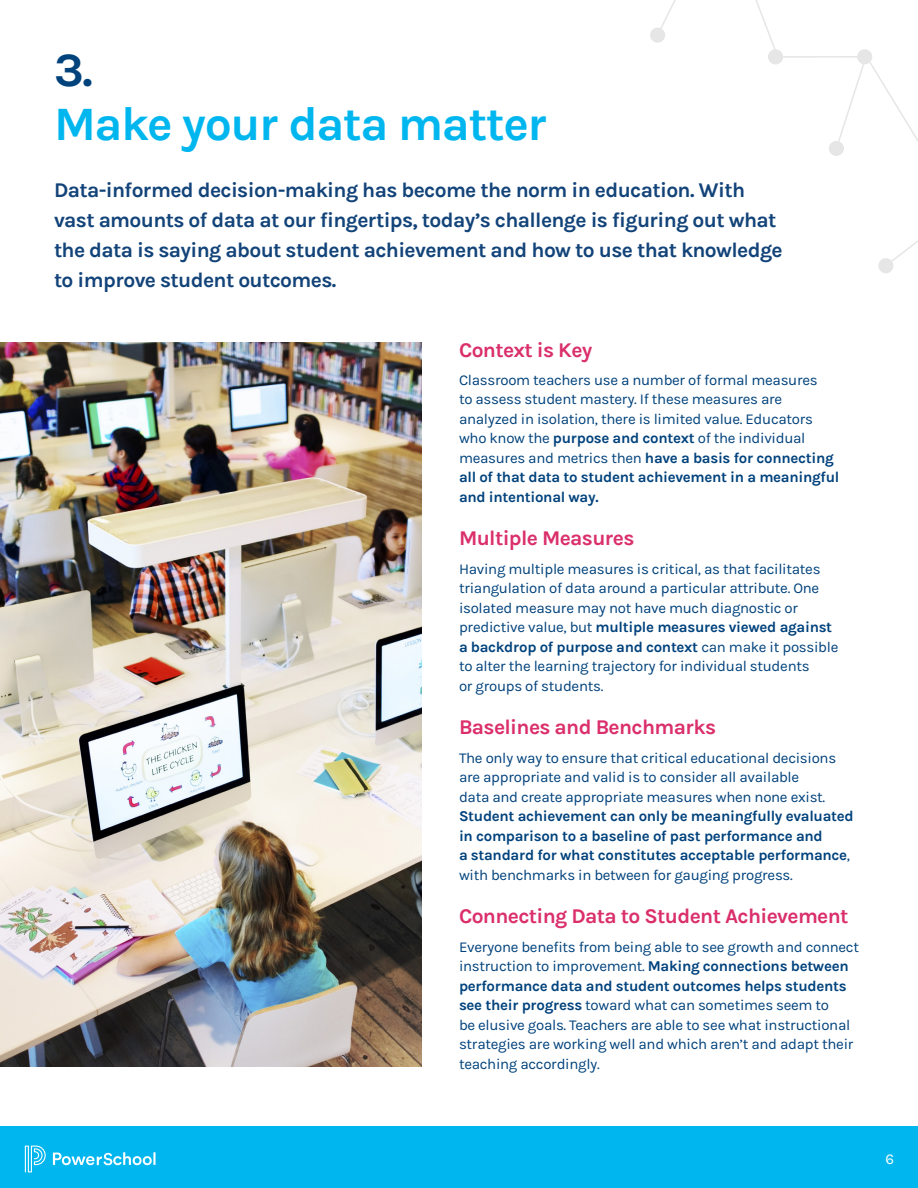
<style>
.page{position:relative;width:918px;height:1188px;background:#fff}
.page>*{position:absolute;margin:0;border:0;box-sizing:border-box;transform-origin:0 0}
.t1{font:700 48px "Karla";letter-spacing:-.03em;color:#00b6ef}
.t2{font:700 48px "Karla";color:#00427c}
.t3{font:700 21px/30px "Karla";letter-spacing:-.03em;color:#124379}
.t4{font:700 21px "Karla";letter-spacing:-.03em;color:#da2f6b}
.t5{font:15px/19.5px "Karla";letter-spacing:-.02em;color:#00427c}
.t6{font:15px "Karla";color:#fff}
.s1{font-weight:700}
</style>
<div class="page">
<img style="left:0;top:342px;width:422px;height:724px">
<div style="left:0;top:1126px;width:918px;height:62px;background:#00b6ef"></div>
<svg style="left:25px;top:1146px;width:21px;height:26px"></svg>
<svg style="left:53px;top:1152px;width:103px;height:13px"></svg>
<div style="left:857px;top:49px;width:15px;height:15px;background:#e7e6e6;border-radius:50%"></div>
<div style="left:829px;top:141px;width:15px;height:15px;background:#e7e6e6;border-radius:50%"></div>
<div style="left:768px;top:49px;width:15px;height:15px;background:#e7e6e6;border-radius:50%"></div>
<svg style="left:755px;top:0;width:23px;height:55px"></svg>
<hr style="left:777px;top:56px;width:91px;height:2px;background:#e7e6e6">
<svg style="left:838px;top:52px;width:80px;height:90px"></svg>
<div style="left:878px;top:258px;width:15px;height:15px;background:#e7e6e6;border-radius:50%"></div>
<svg style="left:891px;top:240px;width:27px;height:27px"></svg>
<svg style="left:650px;top:0;width:26px;height:43px"></svg>
<p class="t2" style="left:54px;top:42px;width:40px">3.</p>
<p class="t1" style="left:54px;top:96px;width:495px">Make your data matter</p>
<p class="t3" style="left:54px;top:175px;width:730px">Data-informed decision-making has become the norm in education. With vast amounts of data at our fingertips, today’s challenge is figuring out what the data is saying about student achievement and how to use that knowledge to improve student outcomes.</p>
<p class="t4" style="left:459px;top:337px;width:135px">Context is Key</p>
<p class="t5" style="left:459px;top:370px;width:382px">Classroom teachers use a number of formal measures<br>to assess student mastery. If these measures are analyzed in isolation, there is limited value. Educators who know the <span class="s1">purpose and context</span> of the individual measures and metrics then <span class="s1">have a basis for connecting all of that data to student achievement in a meaningful and intentional way.</span></p>
<p class="t4" style="left:459px;top:526px;width:177px">Multiple Measures</p>
<p class="t5" style="left:459px;top:559px;width:381px">Having multiple measures is critical, as that facilitates triangulation of data around a particular attribute. One isolated measure may not have much diagnostic or predictive value, but <span class="s1">multiple measures viewed against a backdrop of purpose and context</span> can make it possible to alter the learning trajectory for individual students<br>or groups of students.</p>
<p class="t4" style="left:459px;top:715px;width:259px">Baselines and Benchmarks</p>
<p class="t5" style="left:459px;top:748px;width:396px">The only way to ensure that critical educational decisions are appropriate and valid is to consider all available<br>data and create appropriate measures when none exist.<br><span class="s1">Student achievement can only be meaningfully evaluated in comparison to a baseline of past performance and<br>a standard for what constitutes acceptable performance</span>, with benchmarks in between for gauging progress.</p>
<p class="t4" style="left:459px;top:904px;width:391px">Connecting Data to Student Achievement</p>
<p class="t5" style="left:459px;top:937px;width:402px">Everyone benefits from being able to see growth and connect instruction to improvement. <span class="s1">Making connections between performance data and student outcomes helps students see their progress</span> toward what can sometimes seem to<br>be elusive goals. Teachers are able to see what instructional strategies are working well and which aren’t and adapt their teaching accordingly.</p>
<p class="t6" style="left:886px;top:1151px;width:10px">6</p>
</div>
